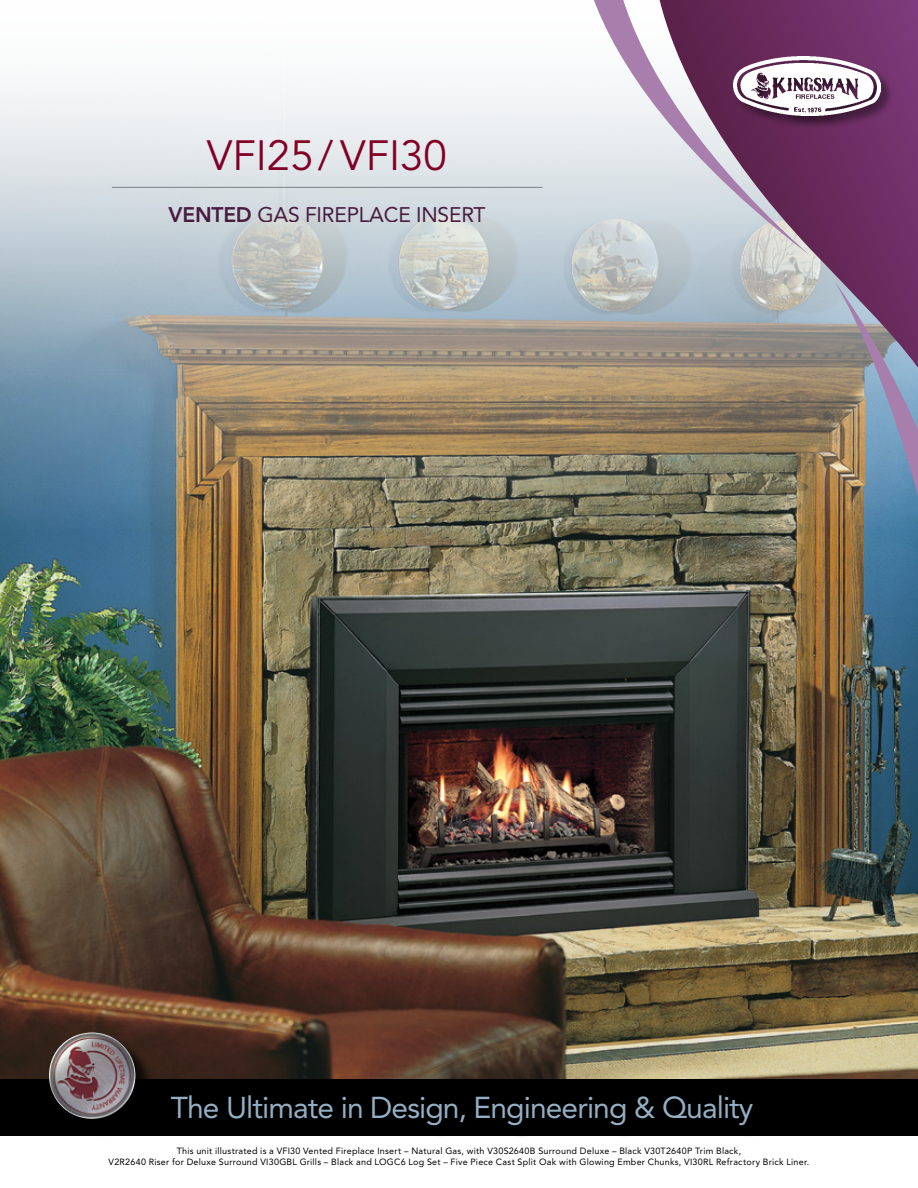
<style>
.page{position:relative;width:918px;height:1188px;background:#fff}
.page>*{position:absolute;margin:0;border:0;box-sizing:border-box;transform-origin:0 0}
.t1{font:42px "Avenir LT Std";color:#92002a}
.t2{font:30px "Avenir LT Std";letter-spacing:-.03em;color:#94afc4}
.t3{font:21px "Avenir LT Std";letter-spacing:-.01em;color:#5a2149}
.t4{font:9px/10.5px "Avenir LT Std";letter-spacing:.025em;color:#000;text-align:center}
.s1{font-weight:800}
</style>
<div class="page">
<img style="left:0;top:530px;width:918px;height:549px">
<img style="left:0;top:392px;width:835px;height:138px">
<svg style="left:0;top:87px;width:835px;height:305px;background:#c3c7c6"></svg>
<hr style="left:112px;top:187px;width:430px;height:1px;background:#939598">
<img style="left:835px;top:368px;width:83px;height:186px">
<svg style="left:589px;top:0;width:71px;height:255px"></svg>
<svg style="left:660px;top:0;width:258px;height:368px;background:#8f6f8c"></svg>
<div style="left:733px;top:56px;width:160px;height:73px;background:#000;opacity:.6"></div>
<img style="left:734px;top:57px;width:146px;height:59px">
<div style="left:0;top:1079px;width:918px;height:57px;background:#000"></div>
<div style="left:170px;top:1094px;width:596px;height:44px;background:#000"></div>
<div style="left:51px;top:1035px;width:103px;height:102px;background:#000;opacity:.75"></div>
<img style="left:49px;top:1033px;width:86px;height:86px;border-radius:43px">
<h1 class="t1" style="left:207px;top:132px;width:242px">VFI25/ VFI30</h1>
<h3 class="t3" style="left:169px;top:202px;width:319px"><span class="s1">VENTED</span> gas fireplace I NSERT</h3>
<h2 class="t2" style="left:171px;top:1090px;width:584px">The Ultimate in Design, Engineering &amp; Quality</h2>
<p class="t4" style="left:109px;top:1146px;width:702px">This unit illustrated is a VFI30 Vented Fireplace Insert – Natural Gas, with V30S2640B Surround Deluxe – Black V30T2640P Trim Black,<br>V2R2640 Riser for Deluxe Surround VI30GBL Grills – Black and LOGC6 Log Set – Five Piece Cast Split Oak with Glowing Ember Chunks, VI30RL Refractory Brick Liner.</p>
</div>
